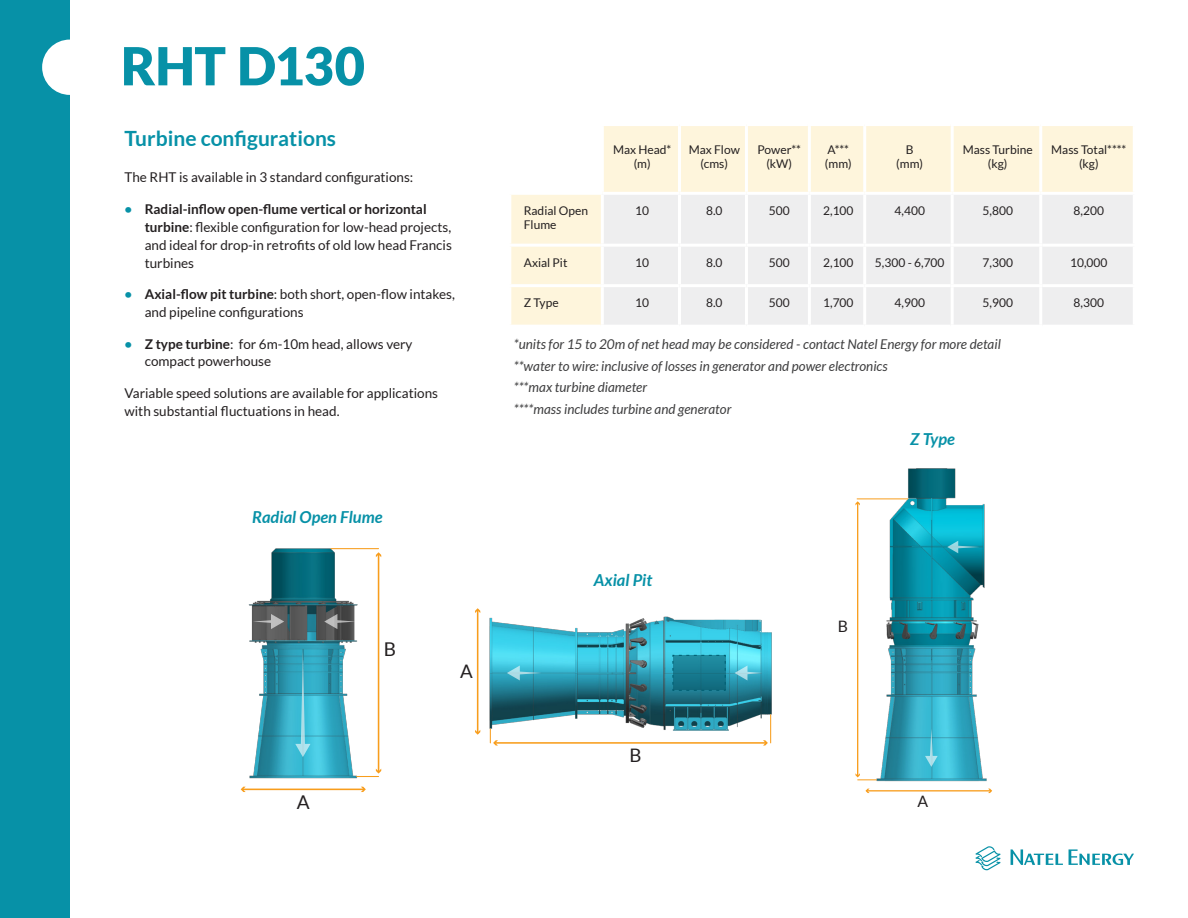
<style>
.page{position:relative;width:1188px;height:918px;background:#fff}
.page>*{position:absolute;margin:0;border:0;box-sizing:border-box;transform-origin:0 0}
.t1{font:900 52.5px "Lato";letter-spacing:-.01em;color:#0791a7}
.t2{font:700 21px "Lato";color:#0791a7}
.t3{font:19.05px "Lato";color:#231f20}
.t4{font:18.6px "Lato";color:#231f20}
.t5{font:italic 700 16.5px "Lato";color:#0791a7}
.t6{font:15.75px "Lato";color:#231f20}
.t7{font:13.5px/18px "Lato";color:#231f20}
.t8{font:italic 13.5px/21.5px "Lato";color:#3e3e3f}
.t9{font:12px/14.4px "Lato";color:#231f20;text-align:center}
.s1{font-weight:700;color:#0791a7}
.s2{font-weight:700}
</style>
<div class="page">
<div style="left:0;top:0;width:69px;height:918px;background:#0791a7"></div>
<div style="left:42px;top:40px;width:55px;height:55px;background:#fff;border-radius:50%"></div>
<svg style="left:1011px;top:849px;width:52px;height:16px"></svg>
<svg style="left:1069px;top:849px;width:65px;height:16px"></svg>
<svg style="left:975px;top:846px;width:26px;height:24px"></svg>
<img style="left:489px;top:616px;width:283px;height:116px">
<hr style="left:495px;top:742px;width:271px;height:2px;background:#f89d1c">
<svg style="left:490px;top:729px;width:8px;height:17px"></svg>
<svg style="left:763px;top:715px;width:8px;height:31px"></svg>
<svg style="left:672px;top:654px;width:54px;height:37px;background:#187d91"></svg>
<svg style="left:735px;top:666px;width:27px;height:14px"></svg>
<svg style="left:507px;top:666px;width:35px;height:14px"></svg>
<hr style="left:477px;top:610px;width:1px;height:123px;background:#f89d1c">
<svg style="left:475px;top:608px;width:5px;height:5px"></svg>
<svg style="left:475px;top:730px;width:5px;height:5px"></svg>
<img style="left:248px;top:548px;width:110px;height:231px">
<hr style="left:378px;top:554px;width:1px;height:218px;background:#f89d1c">
<svg style="left:376px;top:552px;width:5px;height:5px"></svg>
<svg style="left:357px;top:769px;width:24px;height:8px"></svg>
<hr style="left:331px;top:548px;width:48px;height:1px;background:#f89d1c">
<svg style="left:295px;top:651px;width:16px;height:106px;background:#4abad1"></svg>
<svg style="left:253px;top:614px;width:31px;height:15px"></svg>
<svg style="left:324px;top:614px;width:32px;height:15px"></svg>
<hr style="left:242px;top:789px;width:122px;height:1px;background:#f89d1c">
<svg style="left:241px;top:787px;width:5px;height:5px"></svg>
<svg style="left:361px;top:787px;width:5px;height:5px"></svg>
<img style="left:874px;top:468px;width:113px;height:314px">
<hr style="left:857px;top:503px;width:1px;height:273px;background:#f89d1c">
<svg style="left:855px;top:501px;width:5px;height:4px"></svg>
<svg style="left:855px;top:773px;width:21px;height:7px"></svg>
<hr style="left:857px;top:498px;width:51px;height:1px;background:#f89d1c">
<svg style="left:947px;top:541px;width:33px;height:12px"></svg>
<svg style="left:925px;top:729px;width:13px;height:38px"></svg>
<hr style="left:867px;top:790px;width:124px;height:1px;background:#f89d1c">
<svg style="left:865px;top:789px;width:5px;height:4px"></svg>
<svg style="left:988px;top:789px;width:4px;height:4px"></svg>
<svg style="left:511px;top:126px;width:622px;height:199px;background:#fef6e0"></svg>
<div style="left:604px;top:193px;width:529px;height:132px;background:#eeeeef"></div>
<hr style="left:508px;top:192px;width:94px;height:3px;background:#fff">
<hr style="left:508px;top:244px;width:93px;height:3px;background:#fff">
<hr style="left:508px;top:284px;width:93px;height:3px;background:#fff">
<hr style="left:601px;top:126px;width:3px;height:66px;background:#fff">
<hr style="left:678px;top:126px;width:3px;height:66px;background:#fff">
<hr style="left:745px;top:126px;width:3px;height:66px;background:#fff">
<hr style="left:951px;top:126px;width:3px;height:66px;background:#fff">
<hr style="left:1039px;top:126px;width:3px;height:66px;background:#fff">
<hr style="left:808px;top:126px;width:3px;height:66px;background:#fff">
<hr style="left:863px;top:126px;width:3px;height:66px;background:#fff">
<hr style="left:602px;top:192px;width:77px;height:3px;background:#fff">
<hr style="left:680px;top:192px;width:66px;height:3px;background:#fff">
<hr style="left:746px;top:192px;width:63px;height:3px;background:#fff">
<hr style="left:1041px;top:192px;width:95px;height:3px;background:#fff">
<hr style="left:601px;top:195px;width:3px;height:49px;background:#fff">
<hr style="left:678px;top:195px;width:3px;height:49px;background:#fff">
<hr style="left:745px;top:195px;width:3px;height:49px;background:#fff">
<hr style="left:808px;top:195px;width:3px;height:49px;background:#fff">
<hr style="left:863px;top:195px;width:3px;height:49px;background:#fff">
<hr style="left:601px;top:244px;width:78px;height:3px;background:#fff">
<hr style="left:601px;top:247px;width:3px;height:37px;background:#fff">
<hr style="left:680px;top:244px;width:66px;height:3px;background:#fff">
<hr style="left:678px;top:247px;width:3px;height:37px;background:#fff">
<hr style="left:746px;top:244px;width:63px;height:3px;background:#fff">
<hr style="left:745px;top:247px;width:3px;height:37px;background:#fff">
<hr style="left:809px;top:244px;width:56px;height:3px;background:#fff">
<hr style="left:808px;top:247px;width:3px;height:37px;background:#fff">
<hr style="left:865px;top:244px;width:86px;height:3px;background:#fff">
<hr style="left:863px;top:247px;width:3px;height:37px;background:#fff">
<hr style="left:1042px;top:244px;width:94px;height:3px;background:#fff">
<hr style="left:809px;top:192px;width:56px;height:3px;background:#fff">
<hr style="left:865px;top:192px;width:87px;height:3px;background:#fff">
<hr style="left:952px;top:192px;width:89px;height:3px;background:#fff">
<hr style="left:951px;top:195px;width:3px;height:49px;background:#fff">
<hr style="left:1039px;top:195px;width:3px;height:49px;background:#fff">
<hr style="left:951px;top:244px;width:91px;height:3px;background:#fff">
<hr style="left:951px;top:247px;width:3px;height:37px;background:#fff">
<hr style="left:1039px;top:247px;width:3px;height:37px;background:#fff">
<hr style="left:601px;top:284px;width:78px;height:3px;background:#fff">
<hr style="left:601px;top:287px;width:3px;height:38px;background:#fff">
<hr style="left:680px;top:284px;width:66px;height:3px;background:#fff">
<hr style="left:678px;top:287px;width:3px;height:38px;background:#fff">
<hr style="left:746px;top:284px;width:63px;height:3px;background:#fff">
<hr style="left:745px;top:287px;width:3px;height:38px;background:#fff">
<hr style="left:809px;top:284px;width:56px;height:3px;background:#fff">
<hr style="left:808px;top:287px;width:3px;height:38px;background:#fff">
<hr style="left:865px;top:284px;width:86px;height:3px;background:#fff">
<hr style="left:863px;top:287px;width:3px;height:38px;background:#fff">
<hr style="left:1042px;top:284px;width:94px;height:3px;background:#fff">
<hr style="left:951px;top:284px;width:91px;height:3px;background:#fff">
<hr style="left:951px;top:287px;width:3px;height:38px;background:#fff">
<hr style="left:1039px;top:287px;width:3px;height:38px;background:#fff">
<h1 class="t1" style="left:121px;top:35px;width:246px">RHT D130</h1>
<h2 class="t2" style="left:124px;top:126px;width:213px">Turbine configurations</h2>
<p class="t7" style="left:125px;top:168px;width:290px">The RHT is available in 3 standard configurations:</p>
<p class="t7" style="left:145px;top:200px;width:309px;text-indent:-20px"><span class="s1">•</span> <span class="s2">Radial-inflow open-flume vertical or horizontal turbine</span>: flexible configuration for low-head projects, and ideal for drop-in retrofits of old low head Francis turbines</p>
<p class="t7" style="left:145px;top:285px;width:312px;text-indent:-20px"><span class="s1">•</span> <span class="s2">Axial-flow pit turbine</span>: both short, open-flow intakes, and pipeline configurations</p>
<p class="t7" style="left:145px;top:335px;width:269px;text-indent:-20px"><span class="s1">•</span> <span class="s2">Z type turbine</span>: for 6m-10m head, allows very compact powerhouse</p>
<p class="t7" style="left:125px;top:384px;width:315px">Variable speed solutions are available for applications with substantial fluctuations in head.</p>
<p class="t5" style="left:252px;top:508px;width:132px">Radial Open Flume</p>
<h3 class="t3" style="left:297px;top:791px;width:14px">A</h3>
<h3 class="t3" style="left:384px;top:639px;width:14px">B</h3>
<h3 class="t4" style="left:460px;top:661px;width:14px">A</h3>
<p class="t9" style="left:613px;top:142px;width:60px">Max Head* (m)</p>
<p class="t9" style="left:689px;top:142px;width:53px">Max Flow (cms)</p>
<p class="t9" style="left:757px;top:142px;width:45px">Power** (kW)</p>
<p class="t9" style="left:825px;top:142px;width:28px;text-align:left">A*** (mm)</p>
<p class="t9" style="left:896px;top:142px;width:28px">B (mm)</p>
<p class="t9" style="left:963px;top:142px;width:72px">Mass Turbine (kg)</p>
<p class="t9" style="left:1051px;top:142px;width:77px">Mass Total**** (kg)</p>
<p class="t9" style="left:524px;top:203px;width:66px;text-align:left">Radial Open<br>Flume</p>
<p class="t9" style="left:635px;top:203px;width:15px">10</p>
<p class="t9" style="left:706px;top:203px;width:18px">8.0</p>
<p class="t9" style="left:769px;top:203px;width:22px">500</p>
<p class="t9" style="left:823px;top:203px;width:32px">2,100</p>
<p class="t9" style="left:895px;top:203px;width:32px">4,400</p>
<p class="t9" style="left:983px;top:203px;width:32px">5,800</p>
<p class="t9" style="left:1074px;top:203px;width:32px">8,200</p>
<p class="t9" style="left:524px;top:255px;width:45px">Axial Pit</p>
<p class="t9" style="left:635px;top:255px;width:15px">10</p>
<p class="t9" style="left:706px;top:255px;width:18px">8.0</p>
<p class="t9" style="left:769px;top:255px;width:22px">500</p>
<p class="t9" style="left:823px;top:255px;width:32px">2,100</p>
<p class="t9" style="left:875px;top:255px;width:71px">5,300 - 6,700</p>
<p class="t9" style="left:983px;top:255px;width:32px">7,300</p>
<p class="t9" style="left:1070px;top:255px;width:39px">10,000</p>
<p class="t9" style="left:524px;top:296px;width:36px">Z Type</p>
<p class="t9" style="left:635px;top:296px;width:15px">10</p>
<p class="t9" style="left:706px;top:296px;width:18px">8.0</p>
<p class="t9" style="left:769px;top:296px;width:22px">500</p>
<p class="t9" style="left:823px;top:296px;width:32px">1,700</p>
<p class="t9" style="left:895px;top:296px;width:32px">4,900</p>
<p class="t9" style="left:983px;top:296px;width:32px">5,900</p>
<p class="t9" style="left:1074px;top:296px;width:32px">8,300</p>
<p class="t8" style="left:514px;top:334px;width:489px">*units for 15 to 20m of net head may be considered - contact Natel Energy for more detail **water to wire: inclusive of losses in generator and power electronics<br>***max turbine diameter<br>****mass includes turbine and generator</p>
<p class="t5" style="left:594px;top:570px;width:60px">Axial Pit</p>
<h3 class="t4" style="left:629px;top:745px;width:14px">B</h3>
<p class="t5" style="left:910px;top:430px;width:46px">Z Type</p>
<p class="t6" style="left:838px;top:618px;width:12px">B</p>
<p class="t6" style="left:917px;top:793px;width:12px">A</p>
</div>
